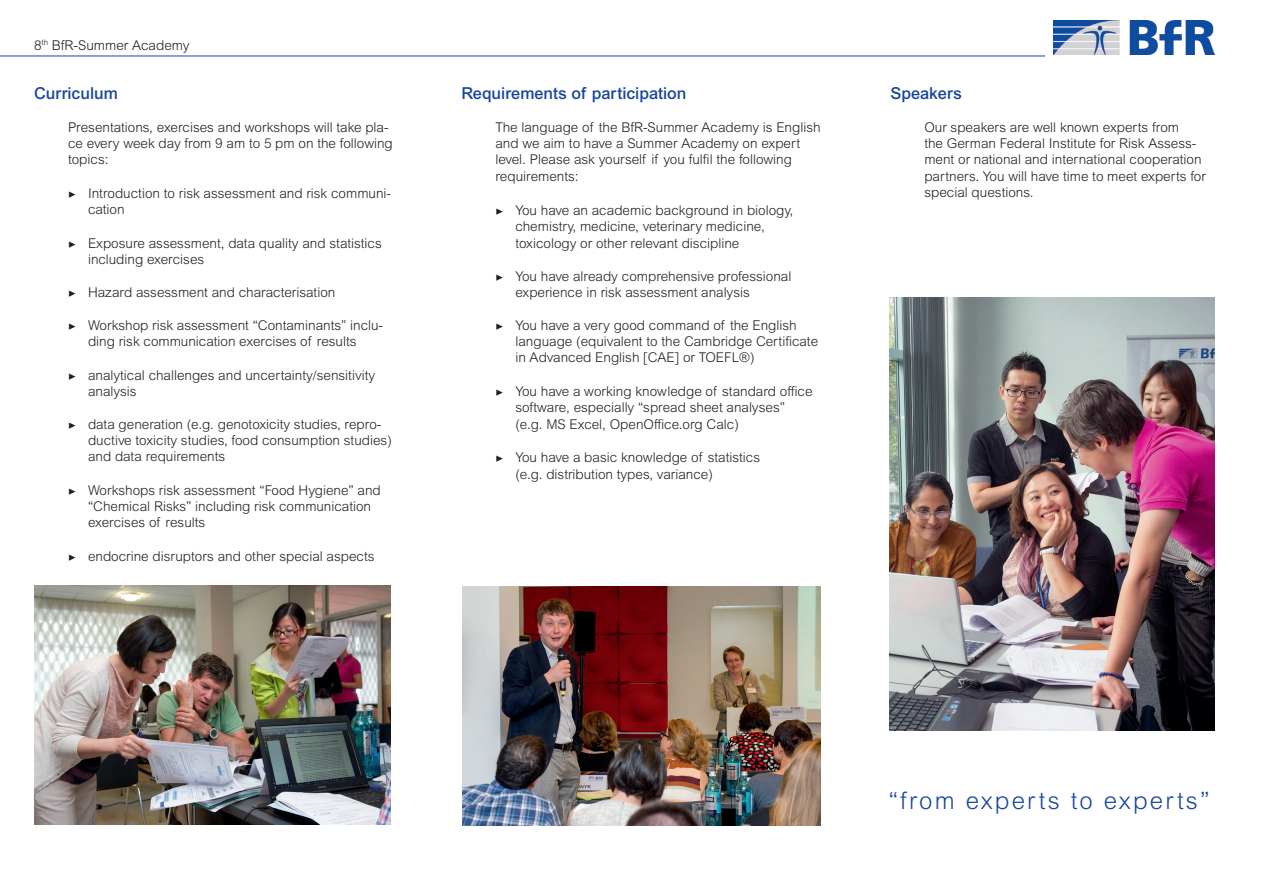
<style>
.page{position:relative;width:1263px;height:893px;background:#fff}
.page>*{position:absolute;margin:0;border:0;box-sizing:border-box;transform-origin:0 0}
.t1{font:300 24px "Arial MT Pro";letter-spacing:.09em;color:#18469d}
.t2{font:500 16.5px "Arial MT Pro";color:#18469d}
.t3{font:300 13.5px/16.2px "Arial MT Pro";color:#231f20}
.s1{font-family:"Minion Pro";font-weight:400;font-size:13.2px}
</style>
<div class="page">
<img style="left:34px;top:586px;width:356px;height:239px">
<img style="left:462px;top:586px;width:359px;height:239px">
<img style="left:889px;top:297px;width:325px;height:434px">
<img style="left:1053px;top:20px;width:161px;height:35px">
<hr style="left:0;top:56px;width:1045px;height:1px;background:#18469d">
<p class="t3" style="left:34px;top:37px;width:157px">8<sup>th</sup> BfR-Summer Academy</p>
<p class="t2" style="left:34px;top:84px;width:85px">Curriculum</p>
<p class="t3" style="left:68px;top:119px;width:326px">Presentations, exercises and workshops will take pla&shy;ce every week day from 9 am to 5 pm on the following topics:</p>
<p class="t3" style="left:88px;top:185px;width:304px;text-indent:-20px"><span class="s1">▶</span> Introduction to risk assessment and risk communi&shy;cation</p>
<p class="t3" style="left:88px;top:235px;width:295px;text-indent:-20px"><span class="s1">▶</span> Exposure assessment, data quality and statistics including exercises</p>
<p class="t3" style="left:68px;top:284px;width:269px"><span class="s1">▶</span> Hazard assessment and characterisation</p>
<p class="t3" style="left:68px;top:317px;width:316px;text-align:center"><span class="s1">▶</span> Workshop risk assessment “Contaminants” inclu&shy;ding risk communication exercises of results</p>
<p class="t3" style="left:88px;top:367px;width:289px;text-indent:-20px"><span class="s1">▶</span> analytical challenges and uncertainty/sensitivity analysis</p>
<p class="t3" style="left:88px;top:416px;width:305px;text-indent:-20px"><span class="s1">▶</span> data generation (e.g. genotoxicity studies, repro&shy;ductive toxicity studies, food consumption studies) and data requirements</p>
<p class="t3" style="left:88px;top:482px;width:294px;text-indent:-20px"><span class="s1">▶</span> Workshops risk assessment “Food Hygiene” and “Chemical Risks” including risk communication exercises of results</p>
<p class="t3" style="left:68px;top:548px;width:308px"><span class="s1">▶</span> endocrine disruptors and other special aspects</p>
<p class="t2" style="left:461px;top:84px;width:227px">Requirements of participation</p>
<p class="t3" style="left:495px;top:119px;width:327px">The language of the BfR-Summer Academy is English and we aim to have a Summer Academy on expert level. Please ask yourself if you fulfil the following requirements:</p>
<p class="t3" style="left:515px;top:202px;width:279px;text-indent:-20px"><span class="s1">▶</span> You have an academic background in biology, chemistry, medicine, veterinary medicine, toxicology or other relevant discipline</p>
<p class="t3" style="left:515px;top:268px;width:277px;text-indent:-20px"><span class="s1">▶</span> You have already comprehensive professional experience in risk assessment analysis</p>
<p class="t3" style="left:515px;top:317px;width:304px;text-indent:-20px"><span class="s1">▶</span> You have a very good command of the English language (equivalent to the Cambridge Certificate in Advanced English [CAE] or TOEFL®)</p>
<p class="t3" style="left:515px;top:383px;width:299px;text-indent:-20px"><span class="s1">▶</span> You have a working knowledge of standard office software, especially “spread sheet analyses” (e.g. MS Excel, OpenOffice.org Calc)</p>
<p class="t3" style="left:515px;top:449px;width:246px;text-indent:-20px"><span class="s1">▶</span> You have a basic knowledge of statistics (e.g. distribution types, variance)</p>
<p class="t2" style="left:890px;top:84px;width:73px">Speakers</p>
<p class="t3" style="left:924px;top:119px;width:283px">Our speakers are well known experts from<br>the German Federal Institute for Risk Assess&shy;ment or national and international cooperation partners. You will have time to meet experts for special questions.</p>
<h1 class="t1" style="left:889px;top:785px;width:322px">“from experts to experts”</h1>
</div>
